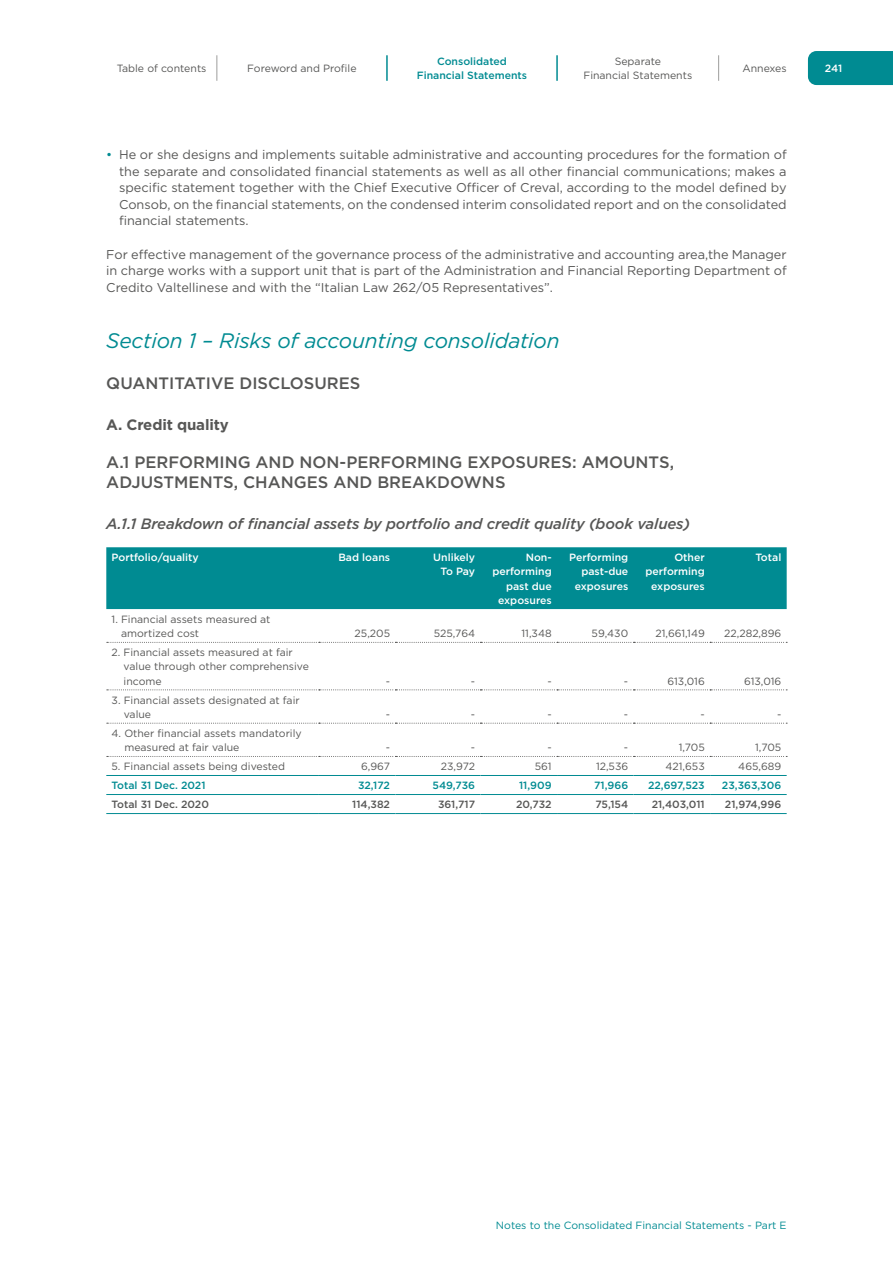
<style>
.page{position:relative;width:893px;height:1263px;background:#fff}
.page>*{position:absolute;margin:0;border:0;box-sizing:border-box;transform-origin:0 0}
.t1{font:italic 21px "Gotham";letter-spacing:-.01em;color:#008b92}
.t2{font:500 16.5px/19.5px "Gotham";color:#575756}
.t3{font:italic 500 15px "Gotham";letter-spacing:-.01em;color:#575756}
.t4{font:700 15px "Gotham";letter-spacing:-.01em;color:#575756}
.t5{font:12.75px/16.5px "Gotham";color:#575756;text-align:justify}
.t6{font:10.5px/14.2px "Gotham";color:#575756}
.t7{font:500 10.5px/14.2px "Gotham";color:#fff;text-align:right}
.t8{font:500 10.5px/13.5px "Gotham";color:#008b92;text-align:center}
.t9{font:500 10.5px "Gotham";color:#575756}
.t10{font:10.5px "Gotham";color:#008b92}
.s1{color:#008b92}
</style>
<div class="page">
<div style="left:808px;top:51px;width:85px;height:34px;background:#008b92"></div>
<hr style="left:386px;top:55px;width:2px;height:26px;background:#008b92">
<hr style="left:556px;top:55px;width:2px;height:26px;background:#008b92">
<svg style="left:216px;top:55px;width:1px;height:26px"></svg>
<svg style="left:718px;top:55px;width:1px;height:26px"></svg>
<div style="left:106px;top:547px;width:681px;height:62px;background:#008b92"></div>
<svg style="left:107px;top:642px;width:680px;height:1px"></svg>
<svg style="left:107px;top:689px;width:680px;height:1px"></svg>
<svg style="left:107px;top:723px;width:680px;height:1px"></svg>
<svg style="left:107px;top:756px;width:680px;height:1px"></svg>
<hr style="left:106px;top:813px;width:213px;height:1px;background:#008b92">
<hr style="left:319px;top:813px;width:76px;height:1px;background:#008b92">
<hr style="left:395px;top:813px;width:85px;height:1px;background:#008b92">
<hr style="left:480px;top:813px;width:77px;height:1px;background:#008b92">
<hr style="left:557px;top:813px;width:77px;height:1px;background:#008b92">
<hr style="left:634px;top:813px;width:76px;height:1px;background:#008b92">
<hr style="left:710px;top:813px;width:77px;height:1px;background:#008b92">
<hr style="left:106px;top:775px;width:213px;height:1px;background:#008b92">
<hr style="left:319px;top:775px;width:76px;height:1px;background:#008b92">
<hr style="left:395px;top:775px;width:85px;height:1px;background:#008b92">
<hr style="left:480px;top:775px;width:77px;height:1px;background:#008b92">
<hr style="left:557px;top:775px;width:77px;height:1px;background:#008b92">
<hr style="left:634px;top:775px;width:76px;height:1px;background:#008b92">
<hr style="left:710px;top:775px;width:77px;height:1px;background:#008b92">
<hr style="left:106px;top:794px;width:213px;height:1px;background:#008b92">
<hr style="left:319px;top:794px;width:76px;height:1px;background:#008b92">
<hr style="left:395px;top:794px;width:85px;height:1px;background:#008b92">
<hr style="left:480px;top:794px;width:77px;height:1px;background:#008b92">
<hr style="left:557px;top:794px;width:77px;height:1px;background:#008b92">
<hr style="left:634px;top:794px;width:76px;height:1px;background:#008b92">
<hr style="left:710px;top:794px;width:77px;height:1px;background:#008b92">
<p class="t8" style="left:417px;top:55px;width:112px">Consolidated<br>Financial Statements</p>
<p class="t6" style="left:583px;top:55px;width:110px;line-height:13.5px;text-align:center">Separate<br>Financial Statements</p>
<p class="t6" style="left:742px;top:61px;width:46px">Annexes</p>
<p class="t6" style="left:117px;top:61px;width:91px">Table of contents</p>
<p class="t6" style="left:247px;top:61px;width:111px">Foreword and Profile</p>
<p class="t7" style="left:825px;top:61px;width:19px">241</p>
<p class="t5" style="left:119px;top:146px;width:669px;text-indent:-13px"><span class="s1">•</span> He or she designs and implements suitable administrative and accounting procedures for the formation of the separate and consolidated financial statements as well as all other financial communications; makes a specific statement together with the Chief Executive Officer of Creval, according to the model defined by Consob, on the financial statements, on the condensed interim consolidated report and on the consolidated financial statements.</p>
<p class="t5" style="left:106px;top:245px;width:682px">For effective management of the governance process of the administrative and accounting area,the Manager in charge works with a support unit that is part of the Administration and Financial Reporting Department of Credito Valtellinese and with the “Italian Law 262/05 Representatives”.</p>
<h1 class="t1" style="left:106px;top:327px;width:455px">Section 1 – Risks of accounting consolidation</h1>
<p class="t2" style="left:106px;top:373px;width:256px">QUANTITATIVE DISCLOSURES</p>
<p class="t4" style="left:106px;top:414px;width:124px">A. Credit quality</p>
<p class="t2" style="left:106px;top:452px;width:569px">A.1 PERFORMING AND NON-PERFORMING EXPOSURES: AMOUNTS,<br>ADJUSTMENTS, CHANGES AND BREAKDOWNS</p>
<p class="t3" style="left:106px;top:513px;width:585px">A.1.1 Breakdown of financial assets by portfolio and credit quality (book values)</p>
<p class="t7" style="left:112px;top:550px;width:89px">Portfolio/quality</p>
<p class="t7" style="left:338px;top:550px;width:53px">Bad loans</p>
<p class="t7" style="left:433px;top:550px;width:43px">Unlikely<br>To Pay</p>
<p class="t7" style="left:492px;top:550px;width:61px">Non&shy;performing past due exposures</p>
<p class="t7" style="left:569px;top:550px;width:61px">Performing past-due exposures</p>
<p class="t7" style="left:645px;top:550px;width:61px">Other performing exposures</p>
<p class="t7" style="left:755px;top:550px;width:27px">Total</p>
<p class="t6" style="left:121px;top:612px;width:151px;text-indent:-9px">1. Financial assets measured at amortized cost</p>
<p class="t6" style="left:355px;top:626px;width:37px">25,205</p>
<p class="t6" style="left:434px;top:626px;width:43px">525,764</p>
<p class="t6" style="left:521px;top:626px;width:32px">11,348</p>
<p class="t6" style="left:592px;top:626px;width:38px">59,430</p>
<p class="t6" style="left:655px;top:626px;width:51px">21,661,149</p>
<p class="t6" style="left:724px;top:626px;width:59px">22,282,896</p>
<p class="t6" style="left:124px;top:645px;width:187px;text-indent:-12px">2. Financial assets measured at fair value through other comprehensive income</p>
<p class="t6" style="left:124px;top:692px;width:177px;text-indent:-12px">3. Financial assets designated at fair value</p>
<p class="t6" style="left:124px;top:726px;width:179px;text-indent:-13px">4. Other financial assets mandatorily measured at fair value</p>
<p class="t6" style="left:386px;top:673px;width:6px">-</p>
<p class="t6" style="left:471px;top:673px;width:6px">-</p>
<p class="t6" style="left:547px;top:673px;width:6px">-</p>
<p class="t6" style="left:624px;top:673px;width:6px">-</p>
<p class="t6" style="left:668px;top:673px;width:39px">613,016</p>
<p class="t6" style="left:744px;top:673px;width:39px">613,016</p>
<p class="t6" style="left:386px;top:707px;width:6px">-</p>
<p class="t6" style="left:471px;top:707px;width:6px">-</p>
<p class="t6" style="left:547px;top:707px;width:6px">-</p>
<p class="t6" style="left:624px;top:707px;width:6px">-</p>
<p class="t6" style="left:700px;top:707px;width:6px">-</p>
<p class="t6" style="left:777px;top:707px;width:6px">-</p>
<p class="t6" style="left:386px;top:740px;width:6px">-</p>
<p class="t6" style="left:471px;top:740px;width:6px">-</p>
<p class="t6" style="left:547px;top:740px;width:6px">-</p>
<p class="t6" style="left:624px;top:740px;width:6px">-</p>
<p class="t6" style="left:679px;top:740px;width:28px">1,705</p>
<p class="t6" style="left:755px;top:740px;width:28px">1,705</p>
<p class="t6" style="left:112px;top:759px;width:175px">5. Financial assets being divested</p>
<p class="t6" style="left:361px;top:759px;width:30px">6,967</p>
<p class="t6" style="left:441px;top:759px;width:36px">23,972</p>
<p class="t6" style="left:535px;top:759px;width:18px">561</p>
<p class="t6" style="left:596px;top:759px;width:34px">12,536</p>
<p class="t6" style="left:665px;top:759px;width:41px">421,653</p>
<p class="t6" style="left:738px;top:759px;width:44px">465,689</p>
<p class="t8" style="left:112px;top:778px;width:95px">Total 31 Dec. 2021</p>
<p class="t8" style="left:358px;top:778px;width:34px">32,172</p>
<p class="t8" style="left:433px;top:778px;width:44px">549,736</p>
<p class="t8" style="left:519px;top:778px;width:34px">11,909</p>
<p class="t8" style="left:594px;top:778px;width:36px">71,966</p>
<p class="t8" style="left:648px;top:778px;width:58px">22,697,523</p>
<p class="t8" style="left:722px;top:778px;width:61px">23,363,306</p>
<p class="t9" style="left:112px;top:798px;width:99px">Total 31 Dec. 2020</p>
<p class="t9" style="left:352px;top:798px;width:39px">114,382</p>
<p class="t9" style="left:438px;top:798px;width:39px">361,717</p>
<p class="t9" style="left:516px;top:798px;width:37px">20,732</p>
<p class="t9" style="left:595px;top:798px;width:34px">75,154</p>
<p class="t9" style="left:652px;top:798px;width:55px">21,403,011</p>
<p class="t9" style="left:725px;top:798px;width:58px">21,974,996</p>
<p class="t10" style="left:496px;top:1218px;width:292px">Notes to the Consolidated Financial Statements - Part E</p>
</div>
